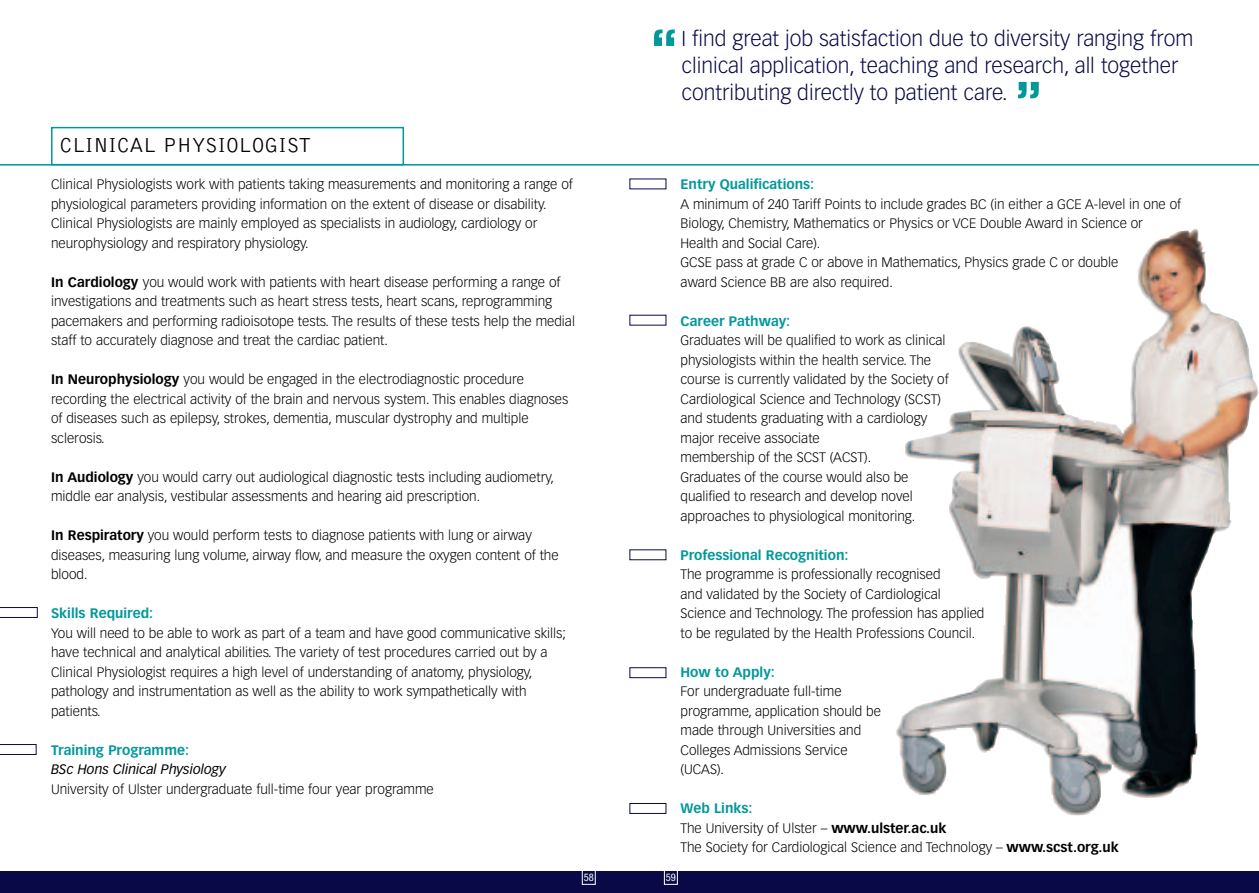
<style>
.page{position:relative;width:1259px;height:893px;background:#fff}
.page>*{position:absolute;margin:0;border:0;box-sizing:border-box;transform-origin:0 0}
.t1{font:600 63px "Eurostile";color:#02989b}
.t2{font:300 21px/27px "Vectora LH";color:#0a0948}
.t3{font:300 21px "Bell Gothic";color:#000}
.t4{font:300 13.5px/19.5px "Vectora LH";color:#000}
.t5{font:700 13.5px "Vectora LH";color:#02989b}
.t6{font:italic 13.5px "Vectora LH";color:#000}
.t7{font:condensed 10.5px "Helvetica Neue";color:#fff}
.s1{font-weight:700}
.s2{font-weight:700;color:#02989b}
</style>
<div class="page">
<div style="left:0;top:871px;width:1259px;height:22px;background:#0a0948"></div>
<div style="left:629px;top:667px;width:37px;height:11px;border:1px solid #0a0948"></div>
<div style="left:629px;top:803px;width:37px;height:11px;border:1px solid #0a0948"></div>
<div style="left:664px;top:866px;width:14px;height:19px;border:1px solid #fff"></div>
<hr style="left:0;top:164px;width:1259px;height:2px;background:#02989b">
<div style="left:51px;top:127px;width:353px;height:38px;border:2px solid #02989b"></div>
<div style="left:582px;top:866px;width:13px;height:19px;border:1px solid #fff"></div>
<svg style="left:0;top:607px;width:38px;height:11px"></svg>
<svg style="left:0;top:744px;width:37px;height:11px"></svg>
<img style="left:896px;top:229px;width:362px;height:586px">
<h2 class="t3" style="left:60px;top:138px;width:253px">CLINICAL PHYSIOLOGIST</h2>
<p class="t4" style="left:51px;top:175px;width:523px">Clinical Physiologists work with patients taking measurements and monitoring a range of physiological parameters providing information on the extent of disease or disability.<br>Clinical Physiologists are mainly employed as specialists in audiology, cardiology or neurophysiology and respiratory physiology.</p>
<p class="t4" style="left:51px;top:273px;width:525px"><span class="s1">In Cardiology</span> you would work with patients with heart disease performing a range of investigations and treatments such as heart stress tests, heart scans, reprogramming pacemakers and performing radioisotope tests. The results of these tests help the medial staff to accurately diagnose and treat the cardiac patient.</p>
<p class="t4" style="left:51px;top:370px;width:519px"><span class="s1">In Neurophysiology</span> you would be engaged in the electrodiagnostic procedure recording the electrical activity of the brain and nervous system. This enables diagnoses of diseases such as epilepsy, strokes, dementia, muscular dystrophy and multiple sclerosis.</p>
<p class="t4" style="left:51px;top:468px;width:504px"><span class="s1">In Audiology</span> you would carry out audiological diagnostic tests including audiometry, middle ear analysis, vestibular assessments and hearing aid prescription.</p>
<p class="t4" style="left:51px;top:526px;width:509px"><span class="s1">In Respiratory</span> you would perform tests to diagnose patients with lung or airway diseases, measuring lung volume, airway flow, and measure the oxygen content of the blood.</p>
<p class="t5" style="left:51px;top:608px;width:104px">Skills Required:</p>
<p class="t4" style="left:51px;top:624px;width:516px">You will need to be able to work as part of a team and have good communicative skills; have technical and analytical abilities. The variety of test procedures carried out by a Clinical Physiologist requires a high level of understanding of anatomy, physiology, pathology and instrumentation as well as the ability to work sympathetically with patients.</p>
<p class="t5" style="left:51px;top:744px;width:140px">Training Programme:</p>
<p class="t6" style="left:51px;top:764px;width:176px">BSc Hons Clinical Physiology</p>
<p class="t4" style="left:51px;top:780px;width:384px">University of Ulster undergraduate full-time four year programme</p>
<p class="t7" style="left:584px;top:874px;width:12px">58</p>
<h1 class="t1" style="left:651px;top:30px;width:28px">“</h1>
<h2 class="t2" style="left:681px;top:27px;width:513px">I find great job satisfaction due to diversity ranging from clinical application, teaching and research, all together contributing directly to patient care.</h2>
<h1 class="t1" style="left:1015px;top:82px;width:28px">”</h1>
<p class="t5" style="left:680px;top:179px;width:135px">Entry Qualifications:</p>
<p class="t4" style="left:680px;top:195px;width:502px">A minimum of 240 Tariff Points to include grades BC (in either a GCE A-level in one of Biology, Chemistry, Mathematics or Physics or VCE Double Award in Science or Health and Social Care).<br>GCSE pass at grade C or above in Mathematics, Physics grade C or double<br>award Science BB are also required.</p>
<p class="t5" style="left:680px;top:315px;width:111px">Career Pathway:</p>
<p class="t4" style="left:680px;top:331px;width:270px">Graduates will be qualified to work as clinical physiologists within the health service. The course is currently validated by the Society of Cardiological Science and Technology (SCST) and students graduating with a cardiology major receive associate<br>membership of the SCST (ACST).<br>Graduates of the course would also be qualified to research and develop novel approaches to physiological monitoring.</p>
<p class="t5" style="left:680px;top:549px;width:169px">Professional Recognition:</p>
<p class="t4" style="left:680px;top:565px;width:305px">The programme is professionally recognised<br>and validated by the Society of Cardiological Science and Technology. The profession has applied to be regulated by the Health Professions Council.</p>
<p class="t5" style="left:680px;top:666px;width:96px">How to Apply:</p>
<p class="t4" style="left:680px;top:682px;width:202px">For undergraduate full-time programme, application should be made through Universities and<br>Colleges Admissions Service (UCAS).</p>
<p class="t4" style="left:680px;top:799px;width:440px"><span class="s2">Web Links:<br></span>The University of Ulster – <span class="s1">www.ulster.ac.uk<br></span>The Society for Cardiological Science and Technology – <span class="s1">www.scst.org.uk</span></p>
<p class="t7" style="left:666px;top:874px;width:12px">59</p>
</div>
